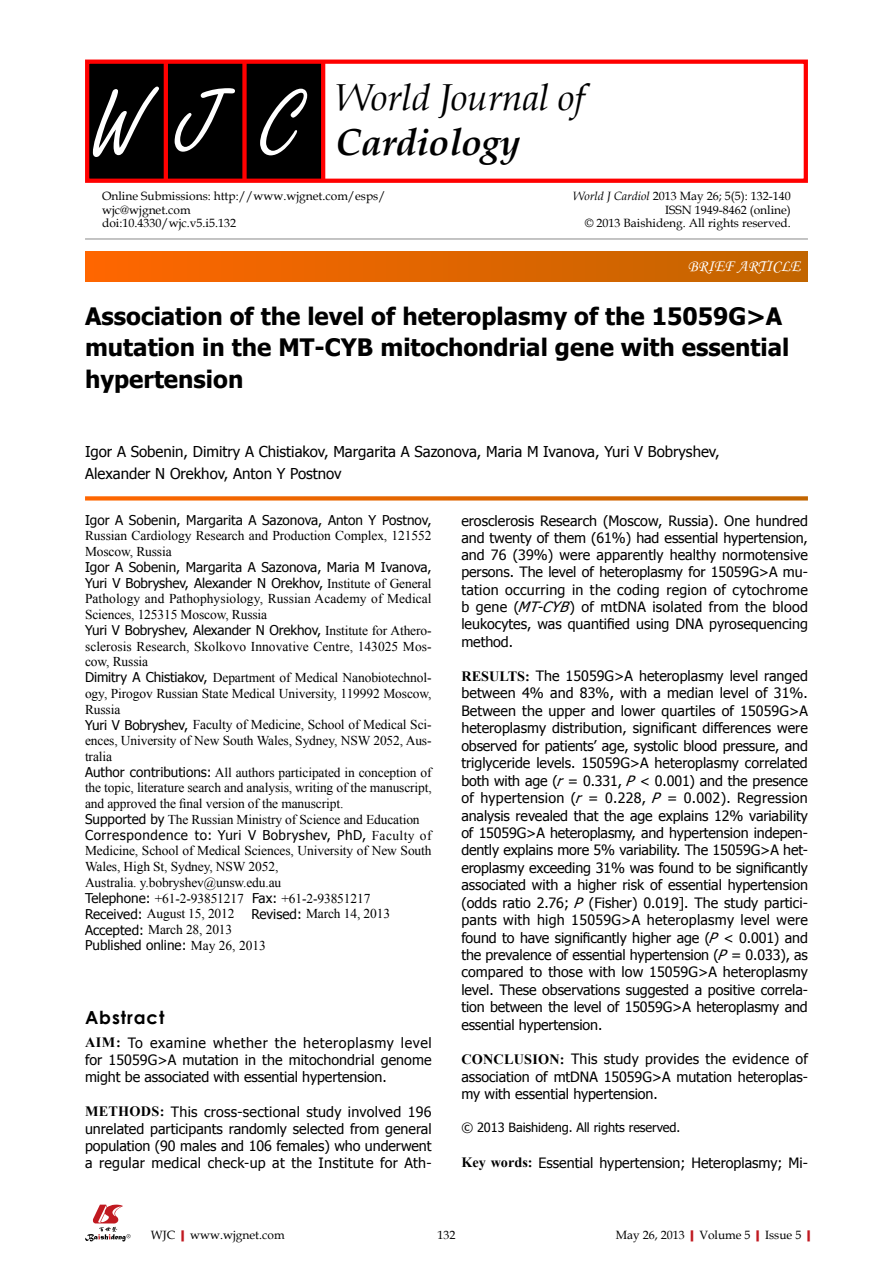
<style>
.page{position:relative;width:893px;height:1263px;background:#fff}
.page>*{position:absolute;margin:0;border:0;box-sizing:border-box;transform-origin:0 0}
.t1{font:97.5px "Freestyle Script";color:#fff}
.t2{font:italic 37.5px "Book Antiqua";letter-spacing:-.01em;color:#000}
.t3{font:italic 700 37.5px "Book Antiqua";letter-spacing:-.01em;color:#000}
.t4{font:700 24px/31.5px "Tahoma";color:#000}
.t5{font:700 18px "Century Gothic";letter-spacing:.05em;color:#000}
.t6{font:16.5px "Monotype Corsiva";color:#fff}
.t7{font:15px/22.5px "Tahoma";color:#000}
.t8{font:14.25px/17.4px "Tahoma";letter-spacing:-.005em;color:#000;text-align:justify}
.t9{font:13.5px/15.8px "Times New Roman";letter-spacing:-.01em;color:#000}
.t10{font:13.5px/15.8px "Tahoma";color:#000}
.t11{font:13.5px "Tahoma";letter-spacing:.035em;color:#000}
.t12{font:12.75px "Tahoma";letter-spacing:-.005em;color:#000}
.t13{font:12px/13.5px "Book Antiqua";color:#000}
.s1{font-style:italic}
.s2{font-family:"Times New Roman"}
.s3{font-family:"Tahoma"}
.s4{font-family:"Times New Roman";font-weight:700}
.s5{font-weight:700;color:#c01920}
</style>
<div class="page">
<div style="left:85px;top:252px;width:723px;height:29px;background:linear-gradient(to right,#f60,#c16500)"></div>
<svg style="left:85px;top:496px;width:723px;height:4px;background:#e27013"></svg>
<hr style="left:85px;top:239px;width:723px;height:1px;background:#898989">
<svg style="left:85px;top:1204px;width:46px;height:37px"></svg>
<div style="left:87px;top:61px;width:236px;height:121px;background:#000"></div>
<hr style="left:164px;top:61px;width:4px;height:121px;background:#f00">
<div style="left:242px;top:61px;width:5px;height:121px;background:#f00"></div>
<hr style="left:321px;top:61px;width:4px;height:121px;background:#f00">
<div style="left:85px;top:60px;width:723px;height:123px;border:4px solid #f00"></div>
<h1 class="t1" style="left:91px;top:71px;width:212px">WJC</h1>
<h2 class="t2" style="left:336px;top:71px;width:250px">World Journal of</h2>
<h2 class="t3" style="left:336px;top:116px;width:186px">Cardiology</h2>
<p class="t13" style="left:102px;top:189px;width:285px">Online Submissions: http://www.wjgnet.com/esps/ wjc@wjgnet.com<br>doi:10.4330/wjc.v5.i5.132</p>
<p class="t13" style="left:573px;top:189px;width:219px;text-align:right"><span class="s1">World J Cardiol</span> 2013 May 26; 5(5): 132-140<br>ISSN 1949-8462 (online)<br>© 2013 Baishideng. All rights reserved.</p>
<p class="t6" style="left:688px;top:256px;width:114px">BRIEF ARTICLE</p>
<h3 class="t4" style="left:85px;top:298px;width:706px">Association of the level of heteroplasmy of the 15059G&gt;A mutation in the MT-CYB mitochondrial gene with essential hypertension</h3>
<p class="t7" style="left:85px;top:439px;width:636px">Igor A Sobenin, Dimitry A Chistiakov, Margarita A Sazonova, Maria M Ivanova, Yuri V Bobryshev,<br>Alexander N Orekhov, Anton Y Postnov</p>
<p class="t10" style="left:85px;top:511px;width:348px">Igor A Sobenin, Margarita A Sazonova, Anton Y Postnov,</p>
<p class="t9" style="left:85px;top:528px;width:348px">Russian Cardiology Research and Production Complex, 121552<br>Moscow, Russia</p>
<p class="t10" style="left:85px;top:559px;width:348px">Igor A Sobenin, Margarita A Sazonova, Maria M Ivanova,<br>Yuri V Bobryshev, Alexander N Orekhov, <span class="s2">Institute of General</span></p>
<p class="t9" style="left:85px;top:591px;width:348px">Pathology and Pathophysiology, Russian Academy of Medical<br>Sciences, 125315 Moscow, Russia</p>
<p class="t10" style="left:85px;top:622px;width:348px">Yuri V Bobryshev, Alexander N Orekhov, <span class="s2">Institute for Athero-</span></p>
<p class="t9" style="left:85px;top:638px;width:348px">sclerosis Research, Skolkovo Innovative Centre, 143025 Mos&shy;cow, Russia<br><span class="s3">Dimitry A Chistiakov,</span> Department of Medical Nanobiotechnol&shy;ogy, Pirogov Russian State Medical University, 119992 Moscow, Russia<br><span class="s3">Yuri V Bobryshev,</span> Faculty of Medicine, School of Medical Sci&shy;ences, University of New South Wales, Sydney, NSW 2052, Aus&shy;tralia<br><span class="s3">Author contributions:</span> All authors participated in conception of the topic, literature search and analysis, writing of the manuscript, and approved the final version of the manuscript.<br><span class="s3">Supported by</span> The Russian Ministry of Science and Education</p>
<p class="t11" style="left:85px;top:826px;width:348px">Correspondence to: Yuri V Bobryshev, PhD, <span class="s2">Faculty of</span></p>
<p class="t9" style="left:85px;top:843px;width:348px">Medicine, School of Medical Sciences, University of New South Wales, High St, Sydney, NSW 2052,<br>Australia. y.bobryshev@unsw.edu.au<br><span class="s3">Telephone:</span> +61-2-93851217 <span class="s3">Fax:</span> +61-2-93851217<br><span class="s3">Received:</span> August 15, 2012 <span class="s3">Revised:</span> March 14, 2013<br><span class="s3">Accepted:</span> March 28, 2013</p>
<p class="t10" style="left:85px;top:937px;width:182px">Published online: <span class="s2">May 26, 2013</span></p>
<p class="t5" style="left:85px;top:1004px;width:81px">Abstract</p>
<p class="t8" style="left:85px;top:1033px;width:348px"><span class="s4">AIM:</span> To examine whether the heteroplasmy level for 15059G&gt;A mutation in the mitochondrial genome might be associated with essential hypertension.</p>
<p class="t8" style="left:85px;top:1102px;width:348px"><span class="s4">METHODS:</span> This cross-sectional study involved 196 unrelated participants randomly selected from general population (90 males and 106 females) who underwent a regular medical check-up at the Institute for Ath-</p>
<p class="t8" style="left:461px;top:511px;width:348px">erosclerosis Research (Moscow, Russia). One hundred and twenty of them (61%) had essential hypertension, and 76 (39%) were apparently healthy normotensive persons. The level of heteroplasmy for 15059G&gt;A mu&shy;tation occurring in the coding region of cytochrome b gene (<span class="s1">MT-CYB</span>) of mtDNA isolated from the blood leukocytes, was quantified using DNA pyrosequencing method.</p>
<p class="t8" style="left:461px;top:666px;width:348px"><span class="s4">RESULTS:</span> The 15059G&gt;A heteroplasmy level ranged between 4% and 83%, with a median level of 31%.<br>Between the upper and lower quartiles of 15059G&gt;A heteroplasmy distribution, significant differences were observed for patients’ age, systolic blood pressure, and triglyceride levels. 15059G&gt;A heteroplasmy correlated both with age (<span class="s1">r</span>= 0.331, <span class="s1">P</span> &lt; 0.001) and the presence of hypertension (<span class="s1">r</span> = 0.228, <span class="s1">P</span> = 0.002). Regression analysis revealed that the age explains 12% variability of 15059G&gt;A heteroplasmy, and hypertension indepen&shy;dently explains more 5% variability. The 15059G&gt;A het&shy;eroplasmy exceeding 31% was found to be significantly associated with a higher risk of essential hypertension (odds ratio 2.76; <span class="s1">P</span> (Fisher) 0.019]. The study partici&shy;pants with high 15059G&gt;A heteroplasmy level were found to have significantly higher age (<span class="s1">P</span> &lt; 0.001) and the prevalence of essential hypertension (<span class="s1">P</span> = 0.033), as compared to those with low 15059G&gt;A heteroplasmy level. These observations suggested a positive correla&shy;tion between the level of 15059G&gt;A heteroplasmy and essential hypertension.</p>
<p class="t8" style="left:461px;top:1050px;width:348px"><span class="s4">CONCLUSION:</span> This study provides the evidence of association of mtDNA 15059G&gt;A mutation heteroplas&shy;my with essential hypertension.</p>
<p class="t12" style="left:461px;top:1119px;width:221px">© 2013 Baishideng. All rights reserved.</p>
<p class="t8" style="left:461px;top:1153px;width:348px"><span class="s4">Key words:</span> Essential hypertension; Heteroplasmy; Mi-</p>
<p class="t13" style="left:151px;top:1227px;width:135px">WJC<span class="s5">|</span>www.wjgnet.com</p>
<p class="t13" style="left:437px;top:1227px;width:19px">132</p>
<p class="t13" style="left:616px;top:1227px;width:202px">May 26, 2013<span class="s5">|</span>Volume 5<span class="s5">|</span>Issue 5<span class="s5">|</span></p>
</div>
